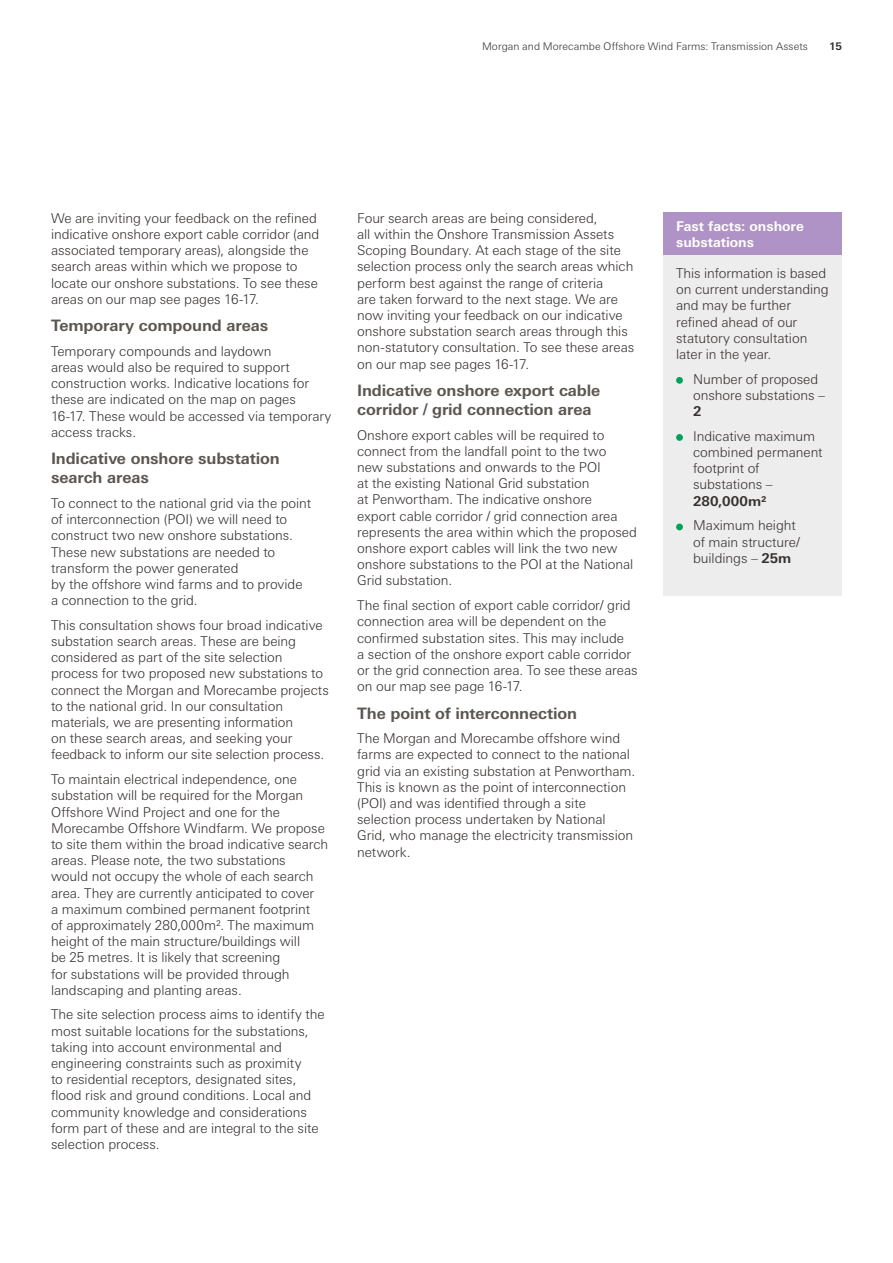
<style>
.page{position:relative;width:893px;height:1263px;background:#fff}
.page>*{position:absolute;margin:0;border:0;box-sizing:border-box;transform-origin:0 0}
.t1{font:700 15.75px/18.9px "Univers Next Pro";letter-spacing:-.01em;color:#5c5651}
.t2{font:300 13.5px/16.2px "Univers Next Pro";letter-spacing:-.005em;color:#34302e}
.t3{font:700 13.5px/16.2px "Univers Next Pro";color:#fff}
.t4{font:700 13.5px "Univers Next Pro";letter-spacing:.005em;color:#34302e}
.t5{font:300 10.5px "Univers Next Pro";letter-spacing:.005em;color:#34302e}
.t6{font:700 10.5px "Univers Next Pro";color:#34302e}
.s1{font-weight:700}
</style>
<div class="page">
<div style="left:663px;top:255px;width:179px;height:340px;background:#eeeded"></div>
<div style="left:676px;top:377px;width:7px;height:7px;background:#00a158;border-radius:50%"></div>
<div style="left:676px;top:434px;width:7px;height:7px;background:#00a158;border-radius:50%"></div>
<div style="left:676px;top:524px;width:7px;height:6px;background:#00a158;border-radius:50%"></div>
<div style="left:663px;top:213px;width:179px;height:42px;background:#af93c6"></div>
<p class="t5" style="left:482px;top:41px;width:327px">Morgan and Morecambe Offshore Wind Farms: Transmission Assets</p>
<p class="t6" style="left:829px;top:40px;width:14px">15</p>
<p class="t2" style="left:51px;top:210px;width:270px">We are inviting your feedback on the refined indicative onshore export cable corridor (and associated temporary areas), alongside the search areas within which we propose to locate our onshore substations. To see these areas on our map see pages 16-17.</p>
<p class="t1" style="left:51px;top:316px;width:219px">Temporary compound areas</p>
<p class="t2" style="left:51px;top:343px;width:282px">Temporary compounds and laydown<br>areas would also be required to support construction works. Indicative locations for these are indicated on the map on pages 16-17. These would be accessed via temporary access tracks.</p>
<p class="t1" style="left:51px;top:449px;width:230px">Indicative onshore substation search areas</p>
<p class="t2" style="left:51px;top:495px;width:262px">To connect to the national grid via the point of interconnection (POI) we will need to construct two new onshore substations.<br>These new substations are needed to transform the power generated<br>by the offshore wind farms and to provide a connection to the grid.</p>
<p class="t2" style="left:51px;top:617px;width:279px">This consultation shows four broad indicative substation search areas. These are being considered as part of the site selection process for two proposed new substations to connect the Morgan and Morecambe projects to the national grid. In our consultation materials, we are presenting information<br>on these search areas, and seeking your feedback to inform our site selection process.</p>
<p class="t2" style="left:51px;top:771px;width:279px">To maintain electrical independence, one substation will be required for the Morgan Offshore Wind Project and one for the Morecambe Offshore Windfarm. We propose to site them within the broad indicative search areas. Please note, the two substations<br>would not occupy the whole of each search area. They are currently anticipated to cover<br>a maximum combined permanent footprint<br>of approximately 280,000m2. The maximum height of the main structure/buildings will<br>be 25 metres. It is likely that screening<br>for substations will be provided through landscaping and planting areas.</p>
<p class="t2" style="left:51px;top:1006px;width:275px">The site selection process aims to identify the most suitable locations for the substations, taking into account environmental and engineering constraints such as proximity<br>to residential receptors, designated sites, flood risk and ground conditions. Local and community knowledge and considerations form part of these and are integral to the site selection process.</p>
<p class="t2" style="left:357px;top:210px;width:279px">Four search areas are being considered,<br>all within the Onshore Transmission Assets Scoping Boundary. At each stage of the site selection process only the search areas which perform best against the range of criteria<br>are taken forward to the next stage. We are now inviting your feedback on our indicative onshore substation search areas through this non-statutory consultation. To see these areas on our map see pages 16-17.</p>
<p class="t1" style="left:357px;top:381px;width:245px">Indicative onshore export cable corridor / grid connection area</p>
<p class="t2" style="left:357px;top:427px;width:281px">Onshore export cables will be required to connect from the landfall point to the two<br>new substations and onwards to the POI<br>at the existing National Grid substation<br>at Penwortham. The indicative onshore<br>export cable corridor / grid connection area represents the area within which the proposed onshore export cables will link the two new onshore substations to the POI at the National Grid substation.</p>
<p class="t2" style="left:357px;top:597px;width:282px">The final section of export cable corridor/ grid connection area will be dependent on the confirmed substation sites. This may include<br>a section of the onshore export cable corridor or the grid connection area. To see these areas on our map see page 16-17.</p>
<p class="t1" style="left:357px;top:703px;width:221px">The point of interconnection</p>
<p class="t2" style="left:357px;top:730px;width:280px">The Morgan and Morecambe offshore wind farms are expected to connect to the national grid via an existing substation at Penwortham.<br>This is known as the point of interconnection (POI) and was identified through a site selection process undertaken by National Grid, who manage the electricity transmission network.</p>
<p class="t3" style="left:676px;top:218px;width:129px">Fast facts: onshore substations</p>
<p class="t2" style="left:676px;top:265px;width:154px">This information is based on current understanding and may be further refined ahead of our statutory consultation later in the year.</p>
<p class="t2" style="left:693px;top:371px;width:133px">Number of proposed onshore substations –</p>
<p class="t4" style="left:693px;top:403px;width:10px">2</p>
<p class="t2" style="left:693px;top:428px;width:131px">Indicative maximum combined permanent footprint of substations –</p>
<p class="t4" style="left:693px;top:493px;width:75px">280,000m2</p>
<p class="t2" style="left:693px;top:517px;width:108px">Maximum height of main structure/ buildings – <span class="s1">25m</span></p>
</div>
